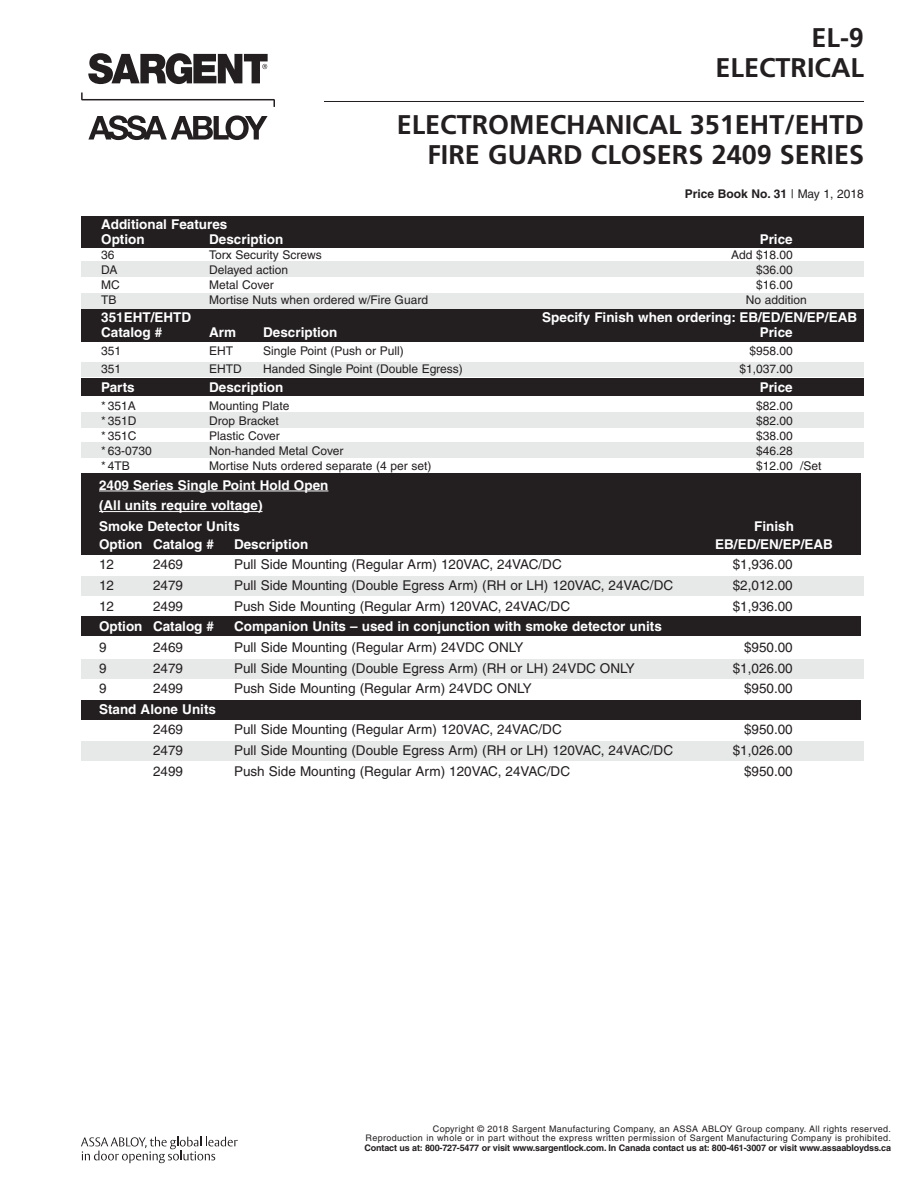
<style>
.page{position:relative;width:918px;height:1188px;background:#fff}
.page>*{position:absolute;margin:0;border:0;box-sizing:border-box;transform-origin:0 0}
.t1{font:700 27px/30px "Frutiger";color:#231f20;text-align:right}
.t2{font:13.5px "Helvetica";color:#231f20}
.t3{font:700 13.5px/20.7px "Helvetica";color:#fff}
.t4{font:12px "Helvetica";color:#231f20}
.t5{font:700 12px "Helvetica";color:#231f20}
.t6{font:9px/9.8px "Helvetica";letter-spacing:.04em;color:#231f20;text-align:right}
.t7{font:700 9px "Helvetica";letter-spacing:-.02em;color:#231f20}
.s1{font-weight:400}
</style>
<div class="page">
<svg style="left:81px;top:1137px;width:157px;height:26px"></svg>
<svg style="left:81px;top:93px;width:194px;height:14px"></svg>
<svg style="left:88px;top:115px;width:180px;height:25px"></svg>
<svg style="left:88px;top:53px;width:180px;height:31px"></svg>
<hr style="left:324px;top:101px;width:540px;height:1px;background:#231f20">
<div style="left:81px;top:362px;width:783px;height:14px;background:#e7e8e8"></div>
<div style="left:81px;top:413px;width:783px;height:15px;background:#e7e8e8"></div>
<div style="left:81px;top:261px;width:783px;height:16px;background:#e7e8e8"></div>
<div style="left:81px;top:293px;width:783px;height:15px;background:#e7e8e8"></div>
<div style="left:81px;top:443px;width:783px;height:15px;background:#e7e8e8"></div>
<div style="left:81px;top:216px;width:783px;height:31px;background:#231f20"></div>
<div style="left:81px;top:378px;width:783px;height:17px;background:#231f20"></div>
<div style="left:81px;top:310px;width:783px;height:32px;background:#231f20"></div>
<div style="left:81px;top:742px;width:783px;height:19px;background:#e7e8e8"></div>
<div style="left:81px;top:617px;width:779px;height:19px;background:#231f20"></div>
<div style="left:81px;top:700px;width:779px;height:20px;background:#231f20"></div>
<div style="left:81px;top:659px;width:783px;height:19px;background:#e7e8e8"></div>
<div style="left:81px;top:576px;width:783px;height:20px;background:#e7e8e8"></div>
<div style="left:81px;top:473px;width:779px;height:82px;background:#231f20"></div>
<hr style="left:99px;top:491px;width:30px;height:1px;background:#fff">
<hr style="left:129px;top:491px;width:199px;height:1px;background:#fff">
<hr style="left:99px;top:511px;width:163px;height:1px;background:#fff">
<h1 class="t1" style="left:716px;top:26px;width:150px">EL-9<br>ELECTRICAL</h1>
<h1 class="t1" style="left:397px;top:113px;width:469px">ELECTROMECHANICAL 351EHT/EHTD<br>FIRE GUARD CLOSERS 2409 SERIES</h1>
<p class="t5" style="left:685px;top:189px;width:181px">Price Book No. 31 <span class="s1">| May 1, 2018</span></p>
<p class="t3" style="left:101px;top:218px;width:128px;line-height:15px">Additional Features<br>Option</p>
<p class="t3" style="left:209px;top:230px;width:76px">Description</p>
<p class="t3" style="left:760px;top:230px;width:35px">Price</p>
<p class="t4" style="left:101px;top:250px;width:15px">36</p>
<p class="t4" style="left:209px;top:250px;width:114px">Torx Security Screws</p>
<p class="t4" style="left:731px;top:250px;width:63px">Add $18.00</p>
<p class="t4" style="left:101px;top:265px;width:18px">DA</p>
<p class="t4" style="left:209px;top:265px;width:81px">Delayed action</p>
<p class="t4" style="left:756px;top:265px;width:38px">$36.00</p>
<p class="t4" style="left:101px;top:280px;width:20px">MC</p>
<p class="t4" style="left:209px;top:280px;width:66px">Metal Cover</p>
<p class="t4" style="left:756px;top:280px;width:38px">$16.00</p>
<p class="t4" style="left:101px;top:295px;width:17px">TB</p>
<p class="t4" style="left:209px;top:295px;width:220px">Mortise Nuts when ordered w/Fire Guard</p>
<p class="t4" style="left:746px;top:295px;width:63px">No addition</p>
<p class="t3" style="left:101px;top:308px;width:92px">351EHT/EHTD</p>
<p class="t3" style="left:542px;top:308px;width:316px">Specify Finish when ordering: EB/ED/EN/EP/EAB</p>
<p class="t3" style="left:101px;top:323px;width:63px">Catalog #</p>
<p class="t3" style="left:209px;top:323px;width:28px">Arm</p>
<p class="t3" style="left:263px;top:323px;width:76px">Description</p>
<p class="t3" style="left:760px;top:323px;width:35px">Price</p>
<p class="t4" style="left:101px;top:346px;width:22px">351</p>
<p class="t4" style="left:209px;top:346px;width:25px">EHT</p>
<p class="t4" style="left:263px;top:346px;width:142px">Single Point (Push or Pull)</p>
<p class="t4" style="left:750px;top:346px;width:45px">$958.00</p>
<p class="t4" style="left:101px;top:365px;width:22px">351</p>
<p class="t4" style="left:209px;top:365px;width:34px">EHTD</p>
<p class="t4" style="left:263px;top:365px;width:201px">Handed Single Point (Double Egress)</p>
<p class="t4" style="left:739px;top:365px;width:55px">$1,037.00</p>
<p class="t3" style="left:101px;top:378px;width:35px">Parts</p>
<p class="t3" style="left:209px;top:378px;width:76px">Description</p>
<p class="t3" style="left:760px;top:378px;width:35px">Price</p>
<p class="t4" style="left:101px;top:401px;width:36px">* 351A</p>
<p class="t4" style="left:209px;top:401px;width:82px">Mounting Plate</p>
<p class="t4" style="left:756px;top:401px;width:38px">$82.00</p>
<p class="t4" style="left:101px;top:416px;width:37px">* 351D</p>
<p class="t4" style="left:209px;top:416px;width:71px">Drop Bracket</p>
<p class="t4" style="left:756px;top:416px;width:38px">$82.00</p>
<p class="t4" style="left:101px;top:431px;width:37px">* 351C</p>
<p class="t4" style="left:209px;top:431px;width:72px">Plastic Cover</p>
<p class="t4" style="left:756px;top:431px;width:38px">$38.00</p>
<p class="t4" style="left:101px;top:446px;width:52px">* 63-0730</p>
<p class="t4" style="left:209px;top:446px;width:136px">Non-handed Metal Cover</p>
<p class="t4" style="left:756px;top:446px;width:38px">$46.28</p>
<p class="t4" style="left:101px;top:461px;width:30px">* 4TB</p>
<p class="t4" style="left:209px;top:461px;width:224px">Mortise Nuts ordered separate (4 per set)</p>
<p class="t4" style="left:756px;top:461px;width:67px">$12.00 /Set</p>
<p class="t3" style="left:99px;top:476px;width:231px">2409 Series Single Point Hold Open (All units require voltage)<br>Smoke Detector Units</p>
<p class="t3" style="left:754px;top:517px;width:41px">Finish</p>
<p class="t3" style="left:99px;top:535px;width:117px">Option Catalog #</p>
<p class="t3" style="left:234px;top:535px;width:76px">Description</p>
<p class="t3" style="left:715px;top:535px;width:119px">EB/ED/EN/EP/EAB</p>
<p class="t2" style="left:99px;top:560px;width:17px">12</p>
<p class="t2" style="left:153px;top:560px;width:32px">2469</p>
<p class="t2" style="left:234px;top:560px;width:329px">Pull Side Mounting (Regular Arm) 120VAC, 24VAC/DC</p>
<p class="t2" style="left:733px;top:560px;width:62px">$1,936.00</p>
<p class="t2" style="left:99px;top:580px;width:17px">12</p>
<p class="t2" style="left:153px;top:580px;width:32px">2479</p>
<p class="t2" style="left:234px;top:580px;width:441px">Pull Side Mounting (Double Egress Arm) (RH or LH) 120VAC, 24VAC/DC</p>
<p class="t2" style="left:733px;top:580px;width:62px">$2,012.00</p>
<p class="t2" style="left:99px;top:601px;width:17px">12</p>
<p class="t2" style="left:153px;top:601px;width:32px">2499</p>
<p class="t2" style="left:234px;top:601px;width:338px">Push Side Mounting (Regular Arm) 120VAC, 24VAC/DC</p>
<p class="t2" style="left:733px;top:601px;width:62px">$1,936.00</p>
<p class="t3" style="left:99px;top:618px;width:117px">Option Catalog #</p>
<p class="t3" style="left:234px;top:618px;width:429px">Companion Units – used in conjunction with smoke detector units</p>
<p class="t2" style="left:99px;top:642px;width:9px">9</p>
<p class="t2" style="left:153px;top:642px;width:32px">2469</p>
<p class="t2" style="left:234px;top:642px;width:291px">Pull Side Mounting (Regular Arm) 24VDC ONLY</p>
<p class="t2" style="left:744px;top:642px;width:50px">$950.00</p>
<p class="t2" style="left:99px;top:663px;width:9px">9</p>
<p class="t2" style="left:153px;top:663px;width:32px">2479</p>
<p class="t2" style="left:234px;top:663px;width:402px">Pull Side Mounting (Double Egress Arm) (RH or LH) 24VDC ONLY</p>
<p class="t2" style="left:733px;top:663px;width:62px">$1,026.00</p>
<p class="t2" style="left:99px;top:683px;width:9px">9</p>
<p class="t2" style="left:153px;top:683px;width:32px">2499</p>
<p class="t2" style="left:234px;top:683px;width:299px">Push Side Mounting (Regular Arm) 24VDC ONLY</p>
<p class="t2" style="left:744px;top:683px;width:50px">$950.00</p>
<p class="t3" style="left:99px;top:700px;width:118px">Stand Alone Units</p>
<p class="t2" style="left:153px;top:725px;width:32px">2469</p>
<p class="t2" style="left:234px;top:725px;width:329px">Pull Side Mounting (Regular Arm) 120VAC, 24VAC/DC</p>
<p class="t2" style="left:744px;top:725px;width:50px">$950.00</p>
<p class="t2" style="left:153px;top:745px;width:32px">2479</p>
<p class="t2" style="left:234px;top:745px;width:441px">Pull Side Mounting (Double Egress Arm) (RH or LH) 120VAC, 24VAC/DC</p>
<p class="t2" style="left:733px;top:745px;width:62px">$1,026.00</p>
<p class="t2" style="left:153px;top:766px;width:32px">2499</p>
<p class="t2" style="left:234px;top:766px;width:338px">Push Side Mounting (Regular Arm) 120VAC, 24VAC/DC</p>
<p class="t2" style="left:744px;top:766px;width:50px">$950.00</p>
<p class="t6" style="left:366px;top:1125px;width:527px">Copyright © 2018 Sargent Manufacturing Company, an ASSA ABLOY Group company. All rights reserved.<br>Reproduction in whole or in part without the express written permission of Sargent Manufacturing Company is prohibited.</p>
<p class="t7" style="left:365px;top:1145px;width:528px">Contact us at: 800-727-5477 or visit www.sargentlock.com. In Canada contact us at: 800-461-3007 or visit www.assaabloydss.ca</p>
</div>
